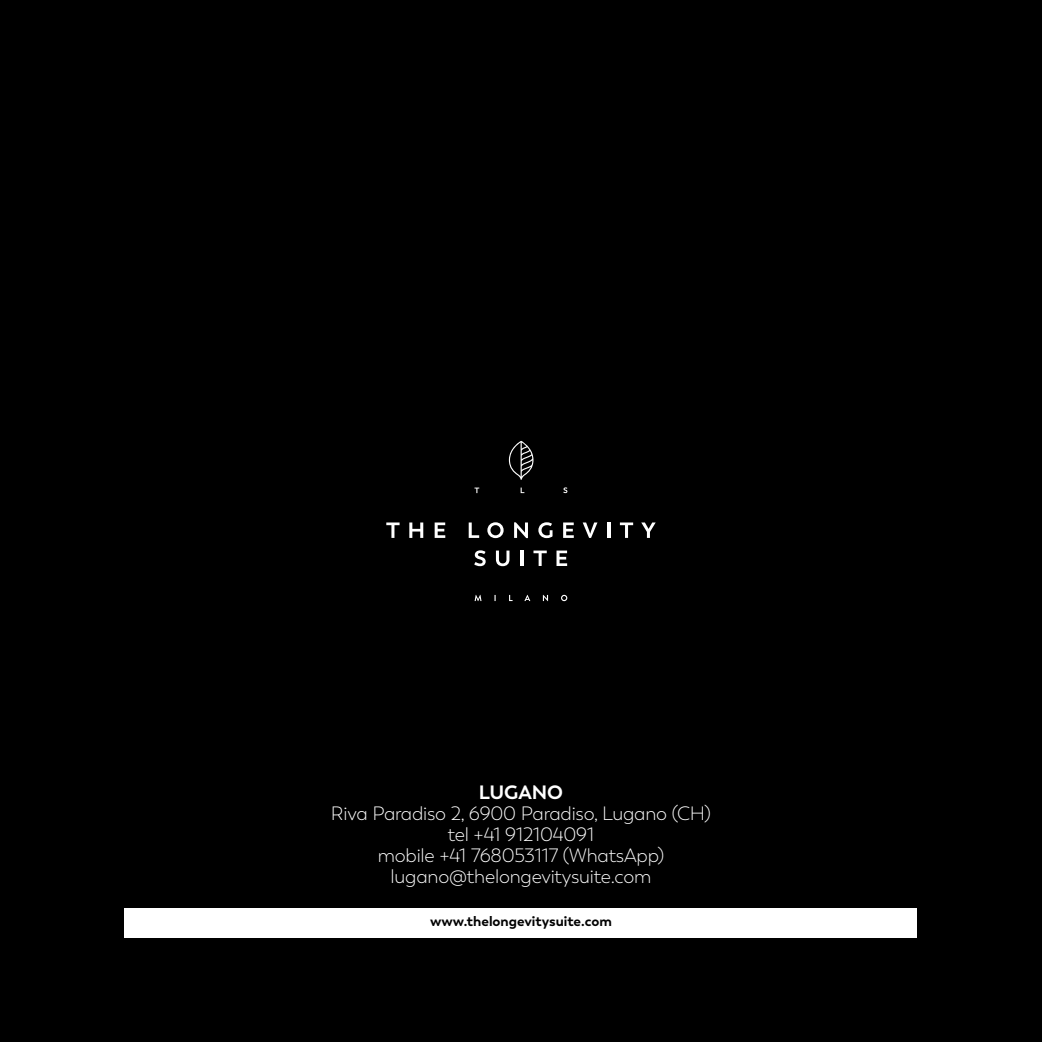
<style>
.page{position:relative;width:1042px;height:1042px;background:#000}
.page>*{position:absolute;margin:0;border:0;box-sizing:border-box;transform-origin:0 0}
.t1{font:300 19.25px/21px "Trenda";letter-spacing:-.01em;color:#fff;text-align:center}
.t2{font:700 19.25px "Trenda";color:#fff}
.t3{font:700 14px "Trenda";color:#000}
</style>
<div class="page">
<div style="left:125px;top:908px;width:792px;height:30px;background:#fff"></div>
<svg style="left:386px;top:522px;width:13px;height:16px"></svg>
<svg style="left:409px;top:522px;width:14px;height:16px"></svg>
<svg style="left:435px;top:522px;width:10px;height:16px"></svg>
<svg style="left:469px;top:522px;width:10px;height:16px"></svg>
<svg style="left:487px;top:522px;width:16px;height:16px"></svg>
<svg style="left:514px;top:522px;width:14px;height:16px"></svg>
<svg style="left:538px;top:522px;width:14px;height:16px"></svg>
<svg style="left:563px;top:522px;width:11px;height:16px"></svg>
<svg style="left:583px;top:522px;width:14px;height:16px"></svg>
<hr style="left:607px;top:522px;width:3px;height:16px;background:#fff">
<svg style="left:620px;top:522px;width:13px;height:16px"></svg>
<svg style="left:641px;top:522px;width:15px;height:16px"></svg>
<svg style="left:474px;top:550px;width:12px;height:16px"></svg>
<svg style="left:496px;top:550px;width:13px;height:16px"></svg>
<hr style="left:521px;top:550px;width:3px;height:16px;background:#fff">
<svg style="left:533px;top:550px;width:14px;height:16px"></svg>
<svg style="left:556px;top:550px;width:11px;height:16px"></svg>
<svg style="left:475px;top:595px;width:6px;height:6px"></svg>
<svg style="left:494px;top:595px;width:2px;height:6px"></svg>
<svg style="left:509px;top:595px;width:3px;height:6px"></svg>
<svg style="left:524px;top:595px;width:6px;height:6px"></svg>
<svg style="left:543px;top:595px;width:5px;height:6px"></svg>
<svg style="left:561px;top:595px;width:6px;height:6px"></svg>
<svg style="left:509px;top:441px;width:24px;height:39px"></svg>
<svg style="left:474px;top:487px;width:5px;height:6px"></svg>
<svg style="left:520px;top:487px;width:4px;height:6px"></svg>
<svg style="left:563px;top:487px;width:4px;height:6px"></svg>
<p class="t2" style="left:479px;top:780px;width:86px">LUGANO</p>
<p class="t1" style="left:331px;top:803px;width:382px">Riva Paradiso 2, 6900 Paradiso, Lugano (CH) tel +41 912104091<br>mobile +41 768053117 (WhatsApp) lugano@thelongevitysuite.com</p>
<p class="t3" style="left:430px;top:912px;width:183px">www.thelongevitysuite.com</p>
</div>
